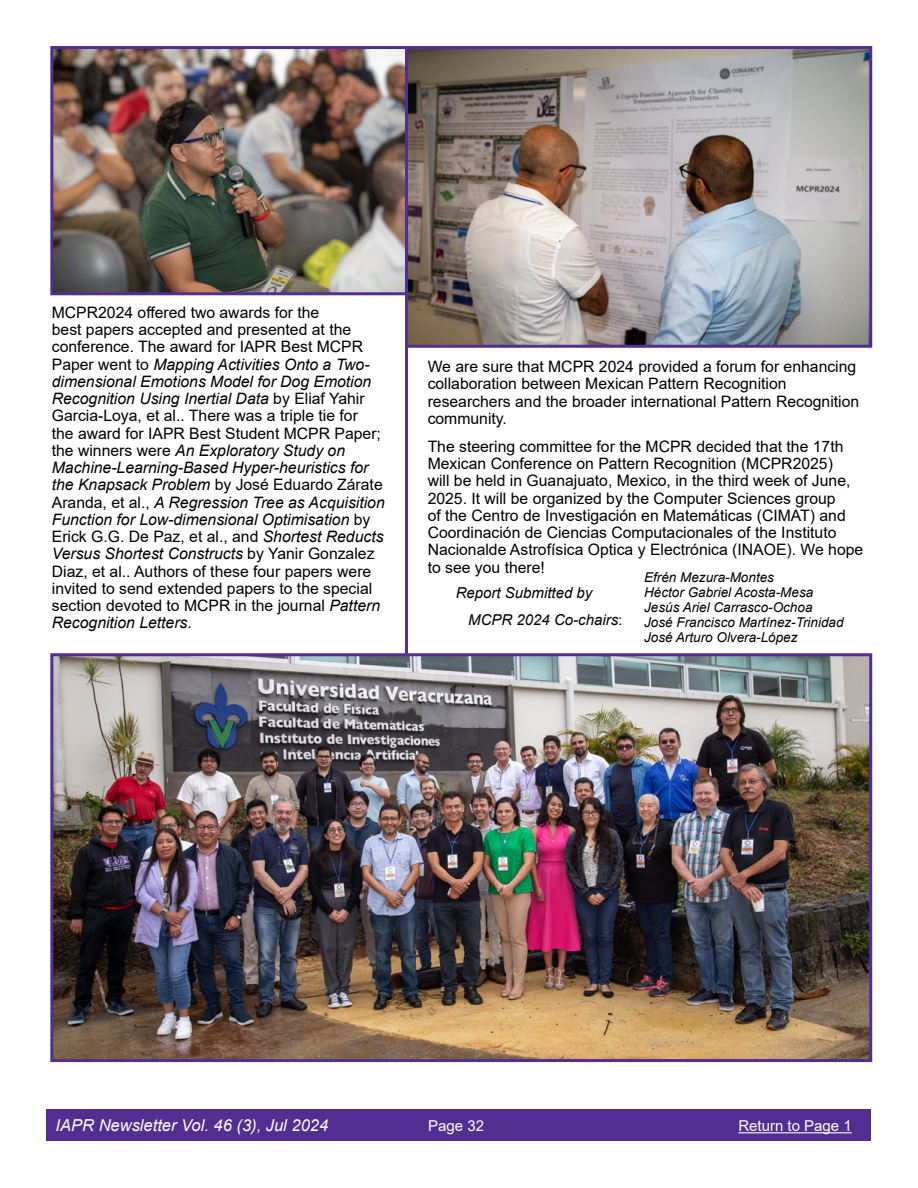
<style>
.page{position:relative;width:918px;height:1188px;background:#fff}
.page>*{position:absolute;margin:0;border:0;box-sizing:border-box;transform-origin:0 0}
.t1{font:italic 16.5px "Arial";color:#fff}
.t2{font:15.75px/17.2px "Arial";color:#000}
.t3{font:italic 15px/26.4px "Arial";color:#000}
.t4{font:15px "Arial";color:#fff}
.t5{font:italic 13.5px/15px "Arial";color:#000}
.s1{font-style:italic}
.s2{font-style:normal}
</style>
<div class="page">
<div style="left:46px;top:1110px;width:825px;height:31px;background:#522e91"></div>
<hr style="left:738px;top:1132px;width:114px;height:1px;background:#fff">
<img style="left:54px;top:50px;width:351px;height:241px">
<div style="left:50px;top:46px;width:360px;height:249px;border:3px solid #522e91"></div>
<img style="left:409px;top:50px;width:459px;height:294px">
<div style="left:405px;top:46px;width:467px;height:302px;border:3px solid #522e91"></div>
<img style="left:54px;top:657px;width:814px;height:401px">
<div style="left:50px;top:653px;width:822px;height:409px;border:3px solid #522e91"></div>
<hr style="left:405px;top:342px;width:3px;height:312px;background:#522e91">
<p class="t2" style="left:52px;top:304px;width:334px">MCPR2024 offered two awards for the<br>best papers accepted and presented at the conference. The award for IAPR Best MCPR Paper went to <span class="s1">Mapping Activities Onto a Two&shy;dimensional Emotions Model for Dog Emotion Recognition Using Inertial Data</span> by Eliaf Yahir Garcia-Loya, et al.. There was a triple tie for<br>the award for IAPR Best Student MCPR Paper; the winners were <span class="s1">An Exploratory Study on Machine-Learning-Based Hyper-heuristics for the Knapsack Problem</span> by José Eduardo Zárate Aranda, et al., <span class="s1">A Regression Tree as Acquisition Function for Low-dimensional Optimisation</span> by Erick G.G. De Paz, et al., and <span class="s1">Shortest Reducts Versus Shortest Constructs</span> by Yanir Gonzalez Diaz, et al.. Authors of these four papers were invited to send extended papers to the special section devoted to MCPR in the journal <span class="s1">Pattern Recognition Letters</span>.</p>
<p class="t2" style="left:428px;top:358px;width:433px">We are sure that MCPR 2024 provided a forum for enhancing collaboration between Mexican Pattern Recognition researchers and the broader international Pattern Recognition community.</p>
<p class="t2" style="left:428px;top:438px;width:437px">The steering committee for the MCPR decided that the 17th Mexican Conference on Pattern Recognition (MCPR2025)<br>will be held in Guanajuato, Mexico, in the third week of June, 2025. It will be organized by the Computer Sciences group<br>of the Centro de Investigación en Matemáticas (CIMAT) and Coordinación de Ciencias Computacionales of the Instituto Nacionalde Astrofísica Optica y Electrónica (INAOE). We hope to see you there!</p>
<p class="t3" style="left:468px;top:580px;width:156px;text-indent:-13px">Report Submitted by<br>MCPR 2024 Co-chairs<span class="s2">:</span></p>
<p class="t5" style="left:644px;top:570px;width:201px">Efrén Mezura-Montes<br>Héctor Gabriel Acosta-Mesa<br>Jesús Ariel Carrasco-Ochoa<br>José Francisco Martínez-Trinidad<br>José Arturo Olvera-López</p>
<p class="t1" style="left:56px;top:1115px;width:274px">IAPR Newsletter Vol. 46 (3), Jul 2024</p>
<p class="t4" style="left:428px;top:1116px;width:57px">Page 32</p>
<p class="t4" style="left:738px;top:1116px;width:115px">Return to Page 1</p>
</div>
